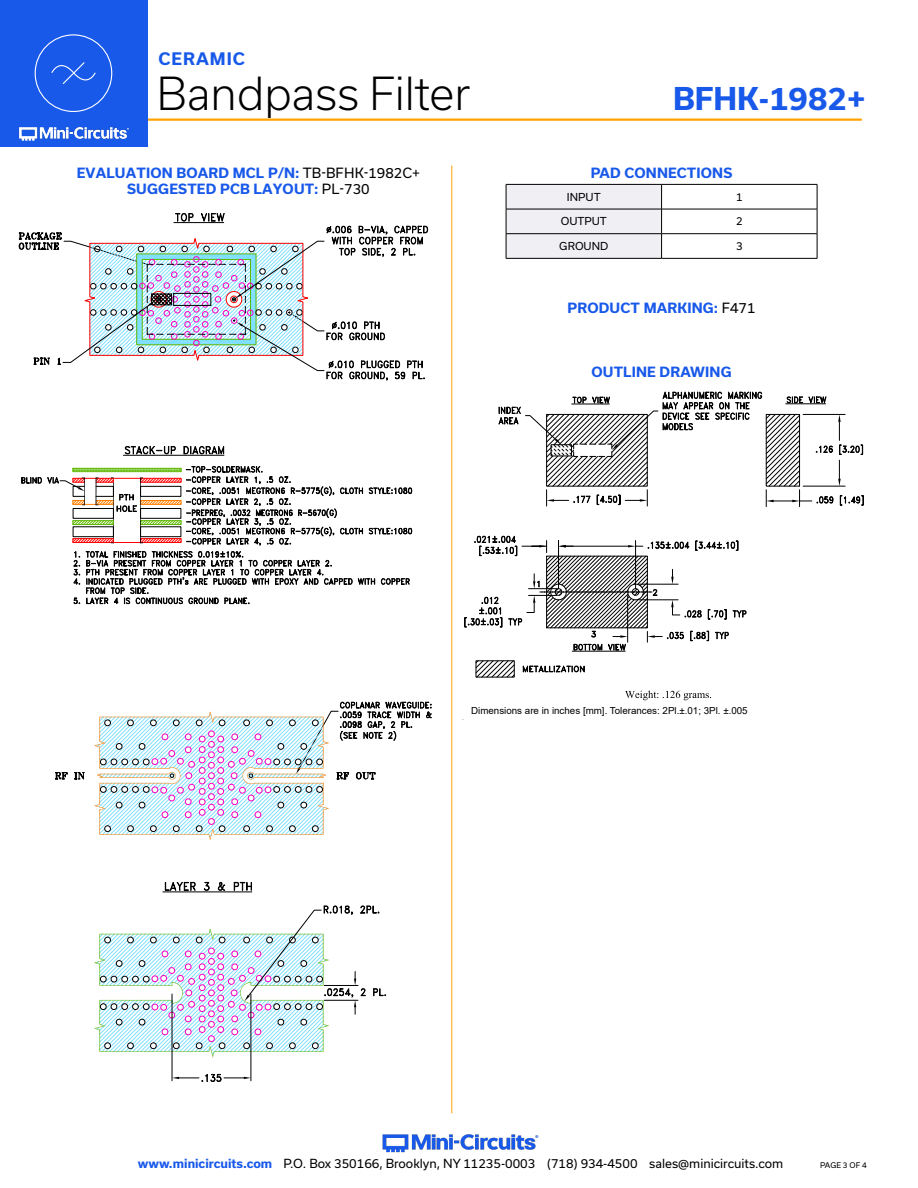
<style>
.page{position:relative;width:918px;height:1188px;background:#fff}
.page>*{position:absolute;margin:0;border:0;box-sizing:border-box;transform-origin:0 0}
.t1{font:300 43.5px "Usual";color:#000}
.t2{font:700 30px "Usual";color:#1859ea}
.t3{font:700 16.5px "Usual";letter-spacing:.065em;color:#1859ea}
.Demo_Board{font:700 13.5px "Usual";letter-spacing:.015em;color:#1859ea}
.Blue_Headers{font:700 13.5px "Usual";letter-spacing:.015em;color:#1859ea}
.t4{font:12px "Usual";color:#000}
.Table_Header_Center{font:10.5px "Usual";color:#000}
.Table_Body_Center{font:10.5px "Usual";color:#000}
.t5{font:9.75px "Arial";color:#000}
.t6{font:7.5px "Usual";color:#000}
.s1{font-weight:400;color:#000}
.s2{font-weight:700;color:#1859ea}
</style>
<div class="page">
<hr style="left:129px;top:118px;width:733px;height:3px;background:#ffa300">
<div style="left:0;top:0;width:147px;height:147px;background:#1859ea"></div>
<img style="left:19px;top:126px;width:110px;height:15px">
<div style="left:35px;top:34px;width:77px;height:78px;border:1px solid #fff;border-radius:50%"></div>
<svg style="left:51px;top:62px;width:45px;height:22px"></svg>
<img style="left:382px;top:1134px;width:157px;height:19px">
<svg style="left:464px;top:391px;width:400px;height:287px"></svg>
<svg style="left:625px;top:691px;width:86px;height:9px"></svg>
<hr style="left:506px;top:184px;width:156px;height:1px;background:#000">
<hr style="left:662px;top:184px;width:155px;height:1px;background:#000">
<hr style="left:662px;top:209px;width:155px;height:1px;background:#000">
<hr style="left:662px;top:233px;width:155px;height:1px;background:#000">
<svg style="left:506px;top:185px;width:156px;height:73px"></svg>
<svg style="left:817px;top:185px;width:1px;height:73px"></svg>
<hr style="left:506px;top:258px;width:156px;height:1px;background:#000">
<hr style="left:662px;top:258px;width:155px;height:1px;background:#000">
<hr style="left:451px;top:166px;width:1px;height:947px;background:#ffa300">
<svg style="left:19px;top:213px;width:409px;height:168px"></svg>
<svg style="left:125px;top:446px;width:51px;height:8px"></svg>
<svg style="left:184px;top:446px;width:40px;height:8px"></svg>
<hr style="left:123px;top:455px;width:101px;height:1px;background:#000">
<svg style="left:21px;top:466px;width:391px;height:138px"></svg>
<svg style="left:55px;top:772px;width:13px;height:8px"></svg>
<svg style="left:75px;top:772px;width:10px;height:8px"></svg>
<svg style="left:95px;top:701px;width:337px;height:139px"></svg>
<svg style="left:95px;top:905px;width:291px;height:153px"></svg>
<hr style="left:172px;top:994px;width:1px;height:87px;background:#000">
<hr style="left:251px;top:994px;width:1px;height:87px;background:#000">
<svg style="left:172px;top:1073px;width:79px;height:9px"></svg>
<svg style="left:165px;top:881px;width:31px;height:10px"></svg>
<svg style="left:203px;top:881px;width:7px;height:10px"></svg>
<svg style="left:218px;top:882px;width:7px;height:9px"></svg>
<svg style="left:234px;top:882px;width:18px;height:9px"></svg>
<hr style="left:163px;top:892px;width:89px;height:1px;background:#000">
<h3 class="t3" style="left:158px;top:49px;width:88px">CERAMIC</h3>
<h1 class="t1" style="left:157px;top:68px;width:315px">Bandpass Filter</h1>
<p class="Demo_Board" style="left:77px;top:165px;width:345px">EVALUATION BOARD MCL P/N: <span class="s1">TB-BFHK-1982C+</span></p>
<p class="Demo_Board" style="left:127px;top:181px;width:244px">SUGGESTED PCB LAYOUT: <span class="s1">PL-730</span></p>
<h2 class="t2" style="left:673px;top:81px;width:194px">BFHK-1982+</h2>
<p class="Blue_Headers" style="left:591px;top:165px;width:143px">PAD CONNECTIONS</p>
<p class="Table_Header_Center" style="left:567px;top:191px;width:35px">INPUT</p>
<p class="Table_Body_Center" style="left:736px;top:191px;width:8px">1</p>
<p class="Table_Header_Center" style="left:561px;top:215px;width:48px">OUTPUT</p>
<p class="Table_Body_Center" style="left:736px;top:215px;width:8px">2</p>
<p class="Table_Header_Center" style="left:559px;top:240px;width:51px">GROUND</p>
<p class="Table_Body_Center" style="left:736px;top:240px;width:8px">3</p>
<p class="Demo_Board" style="left:568px;top:300px;width:190px">PRODUCT MARKING: <span class="s1">F471</span></p>
<p class="Blue_Headers" style="left:591px;top:364px;width:142px">OUTLINE DRAWING</p>
<p class="t5" style="left:471px;top:703px;width:278px">Dimensions are in inches [mm]. Tolerances: 2Pl.±.01; 3Pl. ±.005</p>
<p class="t4" style="left:138px;top:1157px;width:647px"><span class="s2">www.minicircuits.com</span> P.O. Box 350166, Brooklyn, NY 11235-0003 (718) 934-4500 sales@minicircuits.com</p>
<p class="t6" style="left:820px;top:1161px;width:48px">PAGE 3 OF 4</p>
</div>
